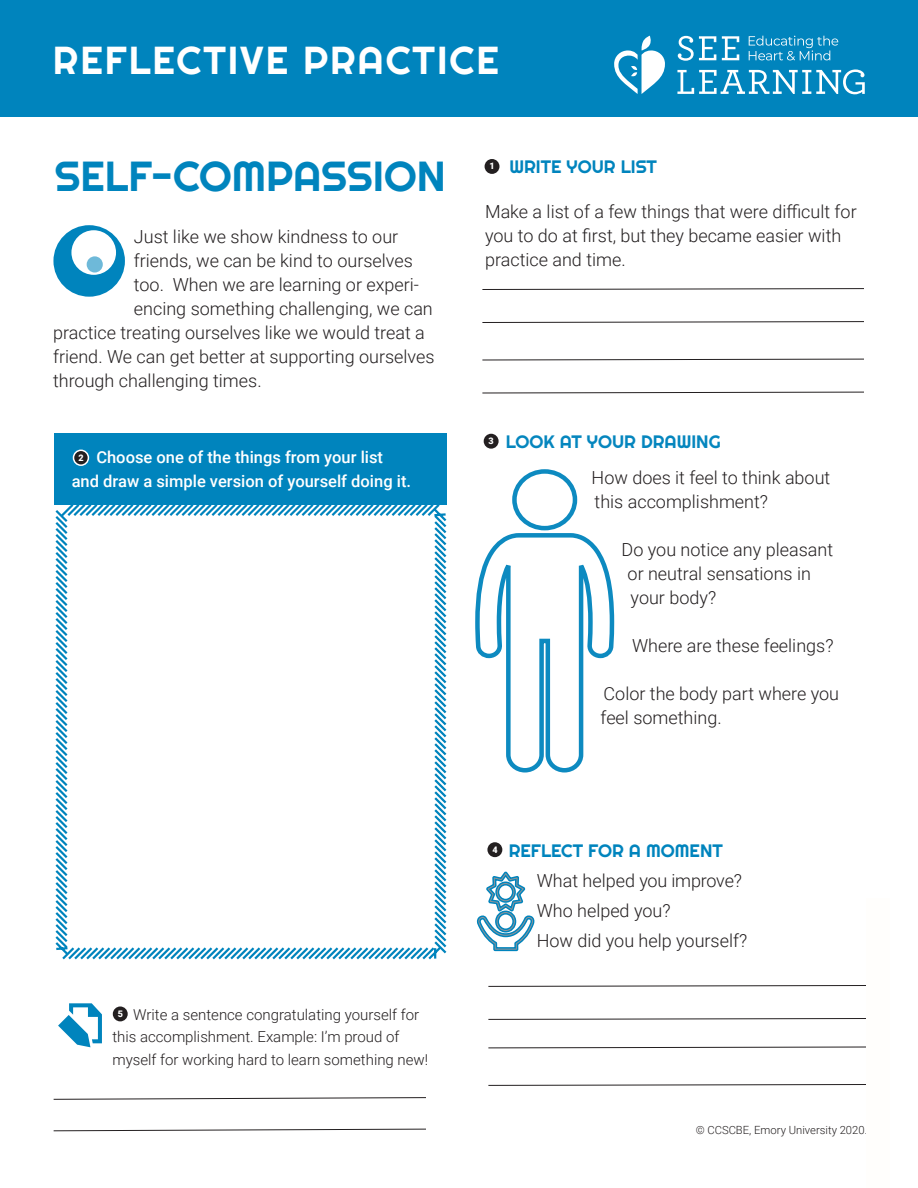
<style>
.page{position:relative;width:918px;height:1188px;background:#fff}
.page>*{position:absolute;margin:0;border:0;box-sizing:border-box;transform-origin:0 0}
.t1{font:42px "Righteous";color:#0084bd}
.t2{font:39px "Righteous";letter-spacing:.05em;color:#fff}
.t3{font:300 18px/24px "Roboto";color:#231f20}
.t4{font:18px "Righteous";color:#0084bd}
.t5{font:18px "Righteous";color:#0586be}
.t6{font:500 16.5px "Roboto";color:#fff}
.t7{font:300 15px/22.5px "Roboto";color:#231f20}
.t8{font:300 11.25px "Roboto";color:#231f20}
.t9{font:900 9px "Roboto";color:#fff}
</style>
<div class="page">
<div style="left:0;top:0;width:918px;height:117px;background:#0084bd"></div>
<div style="left:54px;top:434px;width:392px;height:71px;background:#0084bd"></div>
<svg style="left:482px;top:288px;width:382px;height:2px"></svg>
<svg style="left:482px;top:321px;width:382px;height:2px"></svg>
<svg style="left:482px;top:359px;width:382px;height:1px"></svg>
<svg style="left:482px;top:392px;width:382px;height:1px"></svg>
<svg style="left:488px;top:1018px;width:378px;height:2px"></svg>
<svg style="left:488px;top:1047px;width:378px;height:1px"></svg>
<svg style="left:488px;top:1084px;width:378px;height:2px"></svg>
<svg style="left:55px;top:502px;width:392px;height:458px"></svg>
<svg style="left:475px;top:469px;width:140px;height:182px"></svg>
<svg style="left:53px;top:225px;width:72px;height:72px"></svg>
<div style="left:87px;top:256px;width:16px;height:17px;background:#6eb9d9;border-radius:50%"></div>
<svg style="left:58px;top:1003px;width:44px;height:44px"></svg>
<svg style="left:53px;top:1097px;width:373px;height:3px"></svg>
<svg style="left:53px;top:1129px;width:373px;height:2px"></svg>
<svg style="left:488px;top:985px;width:378px;height:2px"></svg>
<svg style="left:476px;top:471px;width:136px;height:481px"></svg>
<div style="left:485px;top:159px;width:14px;height:15px;background:#231f20;border-radius:50%"></div>
<div style="left:73px;top:450px;width:15px;height:15px;background:#231f20;border-radius:50%"></div>
<div style="left:73px;top:450px;width:16px;height:16px;border:2px solid #fff;border-radius:50%"></div>
<div style="left:484px;top:434px;width:15px;height:15px;background:#231f20;border-radius:50%"></div>
<div style="left:487px;top:842px;width:15px;height:15px;background:#231f20;border-radius:50%"></div>
<svg style="left:749px;top:36px;width:89px;height:24px"></svg>
<svg style="left:678px;top:36px;width:38px;height:25px"></svg>
<svg style="left:722px;top:36px;width:17px;height:24px"></svg>
<svg style="left:677px;top:69px;width:188px;height:25px"></svg>
<svg style="left:614px;top:36px;width:51px;height:58px"></svg>
<div style="left:113px;top:1006px;width:15px;height:15px;background:#231f20;border-radius:50%"></div>
<p class="t2" style="left:53px;top:35px;width:448px">REFLECTIVE PRACTICE</p>
<p class="t1" style="left:55px;top:149px;width:393px">SELF-COMPASSION</p>
<p class="t9" style="left:490px;top:160px;width:7px">1</p>
<p class="t4" style="left:509px;top:155px;width:149px">WRITE YOUR LIST</p>
<p class="t3" style="left:134px;top:224px;width:266px">Just like we show kindness to our</p>
<p class="t3" style="left:134px;top:248px;width:280px">friends, we can be kind to ourselves</p>
<p class="t3" style="left:134px;top:272px;width:287px">too. When we are learning or experi-</p>
<p class="t3" style="left:134px;top:296px;width:300px">encing something challenging, we can</p>
<p class="t3" style="left:53px;top:320px;width:373px">practice treating ourselves like we would treat a</p>
<p class="t3" style="left:53px;top:344px;width:383px">friend. We can get better at supporting ourselves</p>
<p class="t3" style="left:53px;top:368px;width:210px">through challenging times.</p>
<p class="t6" style="left:96px;top:446px;width:288px">Choose one of the things from your list</p>
<p class="t6" style="left:72px;top:470px;width:341px">and draw a simple version of yourself doing it.</p>
<p class="t9" style="left:78px;top:451px;width:7px">2</p>
<p class="t7" style="left:112px;top:1002px;width:308px;text-indent:21px">Write a sentence congratulating yourself for this accomplishment. Example: I’m proud of</p>
<p class="t7" style="left:112px;top:1047px;width:317px">myself for working hard to learn something new!</p>
<p class="t9" style="left:118px;top:1007px;width:7px">5</p>
<p class="t3" style="left:485px;top:198px;width:373px">Make a list of a few things that were difficult for you to do at first, but they became easier with practice and time.</p>
<p class="t9" style="left:489px;top:435px;width:7px">3</p>
<p class="t5" style="left:506px;top:430px;width:216px">LOOK AT YOUR DRAWING</p>
<p class="t3" style="left:592px;top:465px;width:240px">How does it feel to think about</p>
<p class="t3" style="left:595px;top:489px;width:175px">this accomplishment?</p>
<p class="t3" style="left:622px;top:537px;width:213px">Do you notice any pleasant</p>
<p class="t3" style="left:628px;top:561px;width:185px">or neutral sensations in</p>
<p class="t3" style="left:631px;top:585px;width:87px">your body?</p>
<p class="t3" style="left:632px;top:633px;width:203px">Where are these feelings?</p>
<p class="t3" style="left:604px;top:681px;width:237px">Color the body part where you</p>
<p class="t3" style="left:601px;top:705px;width:123px">feel something.</p>
<p class="t9" style="left:492px;top:843px;width:7px">4</p>
<p class="t4" style="left:509px;top:839px;width:216px">REFLECT FOR A MOMENT</p>
<p class="t3" style="left:537px;top:867px;width:207px">What helped you improve?</p>
<p class="t3" style="left:537px;top:897px;width:135px">Who helped you?</p>
<p class="t3" style="left:537px;top:927px;width:212px">How did you help yourself?</p>
<p class="t8" style="left:696px;top:1122px;width:173px">© CCSCBE, Emory University 2020.</p>
</div>
